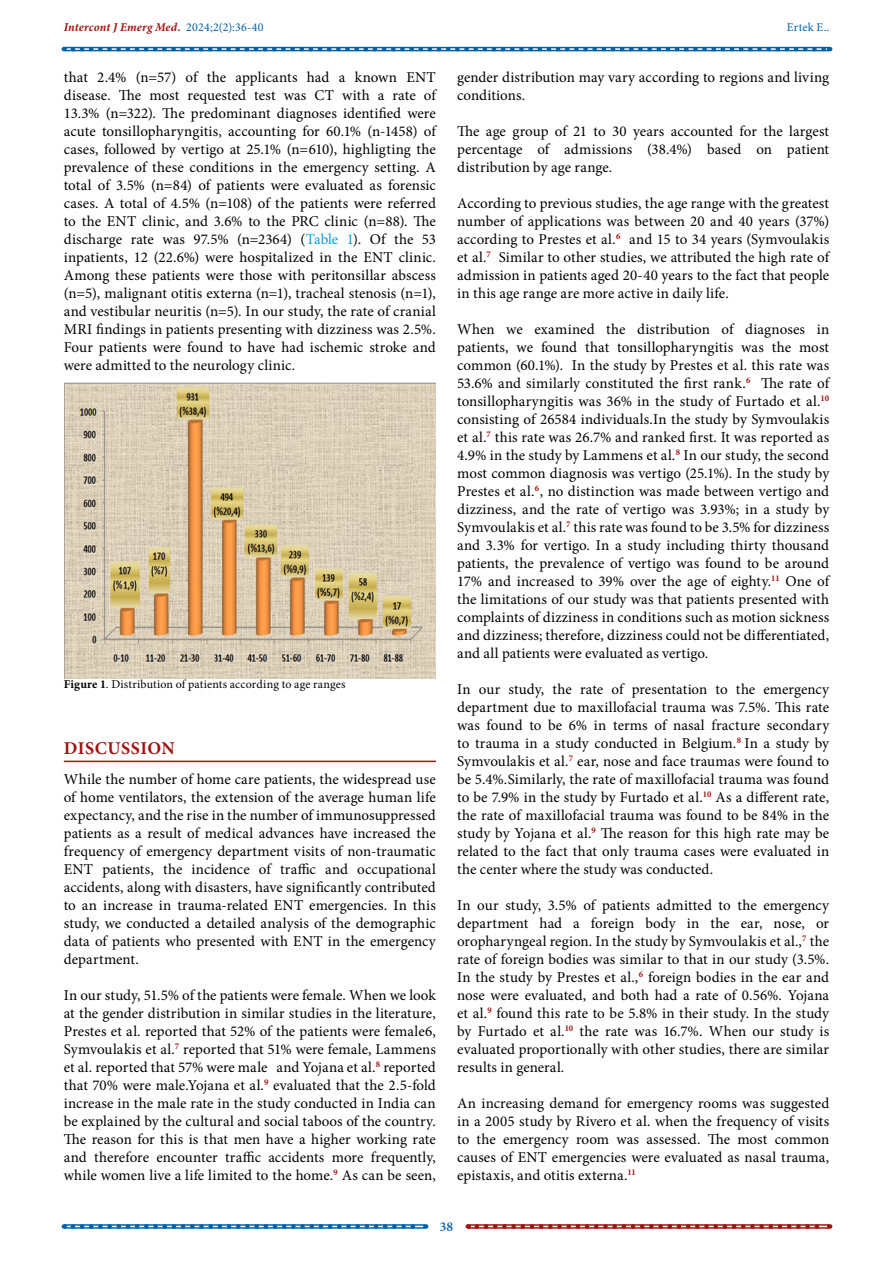
<style>
.page{position:relative;width:893px;height:1263px;background:#fff}
.page>*{position:absolute;margin:0;border:0;box-sizing:border-box;transform-origin:0 0}
.t1{font:700 18px "Minion Pro";letter-spacing:.02em;color:#9e1510}
.t2{font:15px/18px "Minion Pro";letter-spacing:.005em;color:#000;text-align:justify}
.t3{font:600 13.5px "Minion Pro";color:#0061a7}
.t4{font:12px "Minion Pro";letter-spacing:.01em;color:#000}
.t5{font:italic 700 12px "Minion Pro";letter-spacing:.015em;color:#9e1510}
.t6{font:12px "Minion Pro";letter-spacing:.015em;color:#0061a7}
.s1{font-weight:400;font-style:normal;color:#0061a7}
.s2{color:#009fe3}
.s3{font-weight:700}
</style>
<div class="page">
<hr style="left:64px;top:47px;width:765px;height:1px;background:#0061a7">
<hr style="left:64px;top:50px;width:765px;height:1px;background:#0061a7">
<hr style="left:64px;top:1224px;width:361px;height:2px;background:#0061a7">
<hr style="left:64px;top:1227px;width:361px;height:2px;background:#0061a7">
<hr style="left:468px;top:1224px;width:361px;height:2px;background:#9e1510">
<hr style="left:468px;top:1227px;width:361px;height:2px;background:#9e1510">
<svg style="left:73px;top:47px;width:757px;height:4px"></svg>
<svg style="left:73px;top:1224px;width:353px;height:5px"></svg>
<svg style="left:477px;top:1224px;width:353px;height:5px"></svg>
<hr style="left:64px;top:761px;width:372px;height:1px;background:#9e1510">
<img style="left:64px;top:382px;width:372px;height:297px">
<p class="t5" style="left:64px;top:18px;width:201px">Intercont J Emerg Med. <span class="s1">2024;2(2):36-40</span></p>
<p class="t6" style="left:787px;top:19px;width:44px">Ertek E..</p>
<p class="t2" style="left:64px;top:68px;width:374px">that 2.4% (n=57) of the applicants had a known ENT disease. The most requested test was CT with a rate of 13.3% (n=322). The predominant diagnoses identified were acute tonsillopharyngitis, accounting for 60.1% (n-1458) of cases, followed by vertigo at 25.1% (n=610), highligting the prevalence of these conditions in the emergency setting. A total of 3.5% (n=84) of patients were evaluated as forensic cases. A total of 4.5% (n=108) of the patients were referred to the ENT clinic, and 3.6% to the PRC clinic (n=88). The discharge rate was 97.5% (n=2364) (<span class="s2">Table 1</span>). Of the 53 inpatients, 12 (22.6%) were hospitalized in the ENT clinic.<br>Among these patients were those with peritonsillar abscess (n=5), malignant otitis externa (n=1), tracheal stenosis (n=1), and vestibular neuritis (n=5). In our study, the rate of cranial MRI findings in patients presenting with dizziness was 2.5%.<br>Four patients were found to have had ischemic stroke and were admitted to the neurology clinic.</p>
<p class="t2" style="left:457px;top:68px;width:374px">gender distribution may vary according to regions and living conditions.</p>
<p class="t2" style="left:457px;top:122px;width:374px">The age group of 21 to 30 years accounted for the largest percentage of admissions (38.4%) based on patient distribution by age range.</p>
<p class="t2" style="left:457px;top:194px;width:374px">According to previous studies, the age range with the greatest number of applications was between 20 and 40 years (37%) according to Prestes et al.<sup>6</sup> and 15 to 34 years (Symvoulakis et al.<sup>7</sup> Similar to other studies, we attributed the high rate of admission in patients aged 20-40 years to the fact that people in this age range are more active in daily life.</p>
<p class="t2" style="left:457px;top:320px;width:374px">When we examined the distribution of diagnoses in patients, we found that tonsillopharyngitis was the most common (60.1%). In the study by Prestes et al. this rate was 53.6% and similarly constituted the first rank.<sup>6</sup> The rate of tonsillopharyngitis was 36% in the study of Furtado et al.<sup>10 </sup>consisting of 26584 individuals.In the study by Symvoulakis et al.<sup>7</sup> this rate was 26.7% and ranked first. It was reported as 4.9% in the study by Lammens et al.<sup>8</sup> In our study, the second most common diagnosis was vertigo (25.1%). In the study by Prestes et al.<sup>6</sup>, no distinction was made between vertigo and dizziness, and the rate of vertigo was 3.93%; in a study by Symvoulakis et al.<sup>7</sup> this rate was found to be 3.5% for dizziness and 3.3% for vertigo. In a study including thirty thousand patients, the prevalence of vertigo was found to be around 17% and increased to 39% over the age of eighty.<sup>11</sup> One of the limitations of our study was that patients presented with complaints of dizziness in conditions such as motion sickness and dizziness; therefore, dizziness could not be differentiated, and all patients were evaluated as vertigo.</p>
<p class="t2" style="left:457px;top:680px;width:374px">In our study, the rate of presentation to the emergency department due to maxillofacial trauma was 7.5%. This rate was found to be 6% in terms of nasal fracture secondary to trauma in a study conducted in Belgium.<sup>8</sup> In a study by Symvoulakis et al.<sup>7</sup> ear, nose and face traumas were found to be 5.4%.Similarly, the rate of maxillofacial trauma was found to be 7.9% in the study by Furtado et al.<sup>10</sup> As a different rate, the rate of maxillofacial trauma was found to be 84% in the study by Yojana et al.<sup>9</sup> The reason for this high rate may be related to the fact that only trauma cases were evaluated in the center where the study was conducted.</p>
<p class="t2" style="left:457px;top:896px;width:374px">In our study, 3.5% of patients admitted to the emergency department had a foreign body in the ear, nose, or oropharyngeal region. In the study by Symvoulakis et al.,<sup>7</sup> the rate of foreign bodies was similar to that in our study (3.5%.<br>In the study by Prestes et al.,<sup>6</sup> foreign bodies in the ear and nose were evaluated, and both had a rate of 0.56%. Yojana et al.<sup>9</sup> found this rate to be 5.8% in their study. In the study by Furtado et al.<sup>10</sup> the rate was 16.7%. When our study is evaluated proportionally with other studies, there are similar results in general.</p>
<p class="t2" style="left:457px;top:1094px;width:374px">An increasing demand for emergency rooms was suggested in a 2005 study by Rivero et al. when the frequency of visits to the emergency room was assessed. The most common causes of ENT emergencies were evaluated as nasal trauma, epistaxis, and otitis externa.<sup>11</sup></p>
<p class="t4" style="left:64px;top:676px;width:283px"><span class="s3">Figure 1</span>. Distribution of patients according to age ranges</p>
<p class="t1" style="left:64px;top:735px;width:112px">DISCUSSION</p>
<p class="t2" style="left:64px;top:770px;width:374px">While the number of home care patients, the widespread use of home ventilators, the extension of the average human life expectancy, and the rise in the number of immunosuppressed patients as a result of medical advances have increased the frequency of emergency department visits of non-traumatic ENT patients, the incidence of traffic and occupational accidents, along with disasters, have significantly contributed to an increase in trauma-related ENT emergencies. In this study, we conducted a detailed analysis of the demographic data of patients who presented with ENT in the emergency department.</p>
<p class="t2" style="left:64px;top:986px;width:374px">In our study, 51.5% of the patients were female. When we look at the gender distribution in similar studies in the literature, Prestes et al. reported that 52% of the patients were female6, Symvoulakis et al.<sup>7</sup> reported that 51% were female, Lammens et al. reported that 57% were male and Yojana et al.<sup>8</sup> reported that 70% were male.Yojana et al.<sup>9</sup> evaluated that the 2.5-fold increase in the male rate in the study conducted in India can be explained by the cultural and social taboos of the country.<br>The reason for this is that men have a higher working rate and therefore encounter traffic accidents more frequently, while women live a life limited to the home.<sup>9</sup> As can be seen,</p>
<p class="t3" style="left:440px;top:1218px;width:15px">38</p>
</div>
